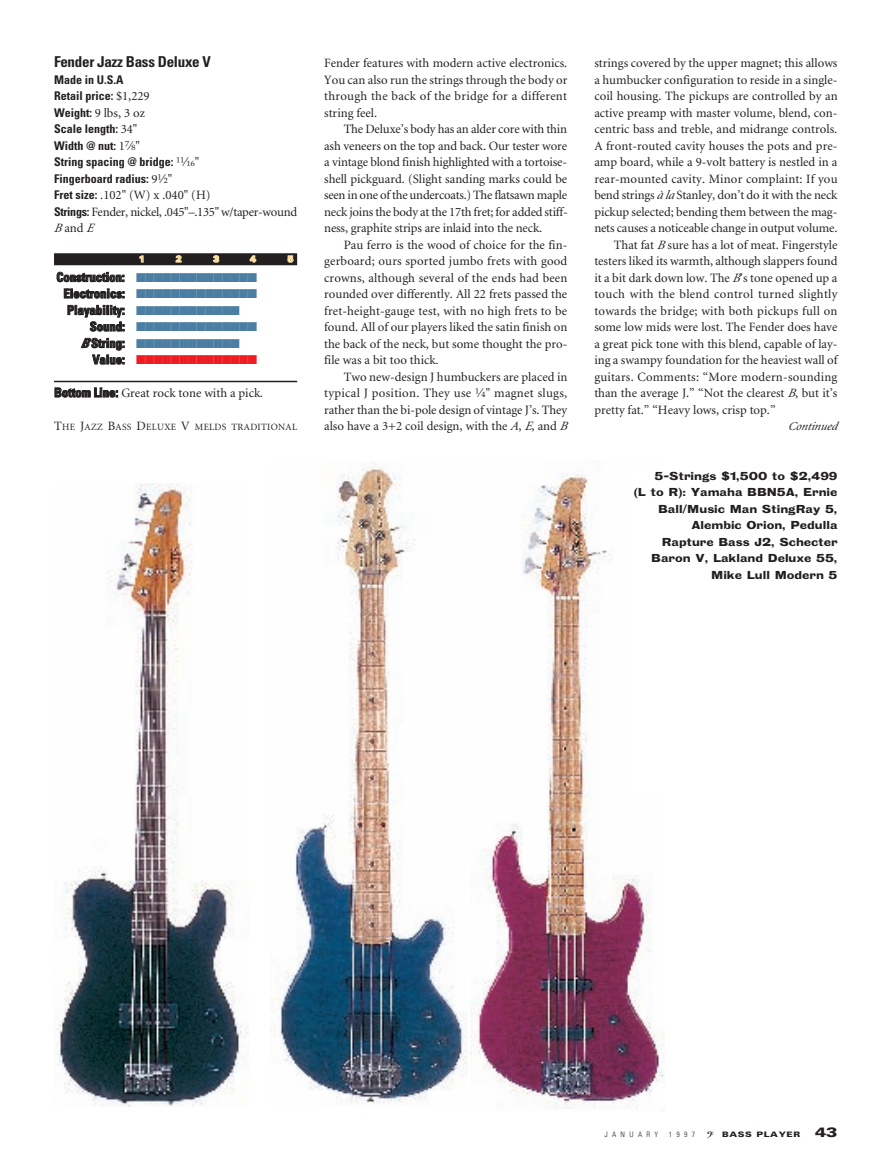
<style>
.page{position:relative;width:878px;height:1161px;background:#fff}
.page>*{position:absolute;margin:0;border:0;box-sizing:border-box;transform-origin:0 0}
.t1{font:700 condensed 15px "Univers";letter-spacing:-.02em;color:#231f20}
.t2{font:12.75px/16.5px "Minion";color:#231f20;text-align:justify}
.t3{font:700 condensed 12.75px/16.5px "Univers";color:#231f20;text-align:center}
.t4{font:12.75px/16.5px "Minion";letter-spacing:-.025em;color:#231f20}
.t5{font:12.75px "Minion";letter-spacing:.025em;color:#231f20}
.t6{font:12.75px "Minion";letter-spacing:.02em;color:#231f20}
.t7{font:700 condensed 12px/16.5px "Univers";color:#231f20}
.t8{font:italic 12px "Minion";color:#231f20}
.t9{font:10.5px/16.5px "Bureau Grotesque Seven Nine";color:#231f20;text-align:right}
.t10{font:9.6px "Minion";letter-spacing:.03em;color:#231f20}
.t11{font:900 9px "Univers";color:#ffe2a5}
.t12{font:900 7.5px "Univers";letter-spacing:.065em;color:#231f20;scale:1.25 1}
.t13{font:300 condensed 7.5px "Univers";letter-spacing:.575em;color:#231f20}
.s1{font-family:"Minion";font-weight:400;font-stretch:normal;font-size:12.75px}
.s2{font-family:"Univers";font-weight:700;font-stretch:condensed;font-size:12px}
.s3{font-family:"Fractions Plain";font-weight:400;font-stretch:normal;font-size:12.75px}
.s4{font-style:italic}
.s5{color:#4b7ea2}
.s6{color:#ee1d23}
.s7{font-family:"Univers";font-weight:700;font-stretch:condensed}
.s8{font-family:"Univers";font-stretch:condensed}
.s9{font-size:12.75px}
.s10{font-family:"Fractions Plain"}
.s11{font-size:13.5px}
</style>
<div class="page">
<img style="left:270px;top:462px;width:198px;height:642px">
<img style="left:471px;top:473px;width:193px;height:636px">
<img style="left:54px;top:483px;width:194px;height:624px">
<div style="left:54px;top:253px;width:243px;height:12px;background:#231f20"></div>
<hr style="left:54px;top:381px;width:243px;height:1px;background:#231f20">
<div style="left:627px;top:466px;width:210px;height:330px;background:#fff"></div>
<p class="t1" style="left:54px;top:56px;width:158px">Fender Jazz Bass Deluxe V</p>
<p class="t7" style="left:54px;top:72px;width:97px">Made in U.S.A<br>Retail price: <span class="s1">$1,229</span></p>
<p class="t2" style="left:54px;top:105px;width:92px"><span class="s2">Weight:</span> 9 lbs, 3 oz</p>
<p class="t7" style="left:54px;top:122px;width:147px">Scale length: <span class="s1">34"<br></span>Width @ nut: <span class="s1">1</span><span class="s3">u</span><span class="s1">"<br></span>String spacing @ bridge: <span class="s3">h</span><span class="s1">"<br></span>Fingerboard radius: <span class="s1">9</span><span class="s3">w</span><span class="s1">"</span></p>
<p class="t4" style="left:54px;top:188px;width:244px"><span class="s2">Fret size:</span> .102" (W) x .040" (H)<br><span class="s2">Strings:</span> Fender, nickel, .045"–.135" w/taper-wound<br><span class="s4">B</span> and <span class="s4">E</span></p>
<p class="t11" style="left:139px;top:256px;width:8px">1</p>
<p class="t11" style="left:176px;top:256px;width:8px">2</p>
<p class="t11" style="left:213px;top:256px;width:8px">3</p>
<p class="t11" style="left:250px;top:256px;width:8px">4</p>
<p class="t11" style="left:287px;top:256px;width:8px">5</p>
<p class="t3" style="left:56px;top:270px;width:202px">Construction: <span class="s5">■■■■■■■■■■■■■■<br></span>Electronics: <span class="s5">■■■■■■■■■■■■■■<br></span>Playability: <span class="s5">■■■■■■■■■■■■</span></p>
<p class="t3" style="left:81px;top:319px;width:178px;text-align:left;text-indent:9px">Sound: <span class="s5">■■■■■■■■■■■■■■<br></span><span class="s4">B</span> String: <span class="s5">■■■■■■■■■■■■</span></p>
<p class="t3" style="left:92px;top:352px;width:166px">Value: <span class="s6">■■■■■■■■■■■■■■</span></p>
<p class="t2" style="left:54px;top:386px;width:210px"><span class="s7">Bottom Line:</span> Great rock tone with a pick<span class="s8">.</span></p>
<p class="t10" style="left:54px;top:423px;width:245px"><span class="s9">T</span>HE <span class="s9">J</span>AZZ <span class="s9">B</span>ASS <span class="s9">D</span>ELUXE <span class="s9">V</span> MELDS TRADITIONAL</p>
<p class="t2" style="left:324px;top:56px;width:245px">Fender features with modern active electronics.<br>You can also run the strings through the body or through the back of the bridge for a different string feel.</p>
<p class="t2" style="left:324px;top:122px;width:245px;text-indent:19px">The Deluxe’s body has an alder core with thin ash veneers on the top and back. Our tester wore a vintage blond finish highlighted with a tortoise&shy;shell pickguard. (Slight sanding marks could be seen in one of the undercoats.) The flatsawn maple neck joins the body at the 17th fret; for added stiff&shy;ness, graphite strips are inlaid into the neck.</p>
<p class="t2" style="left:324px;top:237px;width:245px;text-indent:19px">Pau ferro is the wood of choice for the fin&shy;gerboard; ours sported jumbo frets with good crowns, although several of the ends had been rounded over differently. All 22 frets passed the fret-height-gauge test, with no high frets to be found. All of our players liked the satin finish on the back of the neck, but some thought the pro&shy;file was a bit too thick.</p>
<p class="t2" style="left:324px;top:369px;width:247px;text-align:left;text-indent:19px">Two new-design J humbuckers are placed in typical J position. They use <span class="s10">q</span>" magnet slugs, rather than the bi-pole design of vintage J’s. They also have a 3+2 coil design, with the <span class="s4">A</span>, <span class="s4">E</span>, and <span class="s4">B</span></p>
<p class="t2" style="left:594px;top:56px;width:245px">strings covered by the upper magnet; this allows</p>
<p class="t2" style="left:594px;top:72px;width:245px">a humbucker configuration to reside in a single-</p>
<p class="t2" style="left:594px;top:89px;width:245px">coil housing. The pickups are controlled by an</p>
<p class="t2" style="left:594px;top:105px;width:245px">active preamp with master volume, blend, con-</p>
<p class="t2" style="left:594px;top:122px;width:244px">centric bass and treble, and midrange controls.</p>
<p class="t2" style="left:594px;top:138px;width:245px">A front-routed cavity houses the pots and pre-</p>
<p class="t2" style="left:594px;top:155px;width:245px">amp board, while a 9-volt battery is nestled in a</p>
<p class="t2" style="left:594px;top:171px;width:245px">rear-mounted cavity. Minor complaint: If you</p>
<p class="t2" style="left:594px;top:188px;width:244px">bend strings <span class="s4">à la</span>Stanley, don’t do it with the neck</p>
<p class="t2" style="left:594px;top:204px;width:244px">pickup selected; bending them between the mag-</p>
<p class="t2" style="left:594px;top:221px;width:244px">nets causes a noticeable change in output volume.</p>
<p class="t2" style="left:613px;top:237px;width:225px">That fat <span class="s4">B</span>sure has a lot of meat. Fingerstyle</p>
<p class="t2" style="left:594px;top:254px;width:245px">testers liked its warmth, although slappers found</p>
<p class="t2" style="left:594px;top:270px;width:245px">it a bit dark down low. The <span class="s4">B</span>’s tone opened up a</p>
<p class="t5" style="left:594px;top:289px;width:245px">touch with the blend control turned slightly</p>
<p class="t6" style="left:594px;top:306px;width:245px">towards the bridge; with both pickups full on</p>
<p class="t2" style="left:594px;top:320px;width:245px">some low mids were lost. The Fender does have</p>
<p class="t2" style="left:594px;top:336px;width:245px">a great pick tone with this blend, capable of lay-</p>
<p class="t2" style="left:594px;top:353px;width:245px">ing a swampy foundation for the heaviest wall of</p>
<p class="t2" style="left:594px;top:369px;width:244px">guitars. Comments: “More modern-sounding</p>
<p class="t2" style="left:594px;top:386px;width:245px">than the average J.” “Not the clearest <span class="s4">B</span>, but it’s</p>
<p class="t2" style="left:594px;top:402px;width:183px">pretty fat.” “Heavy lows, crisp top.”</p>
<p class="t8" style="left:788px;top:422px;width:51px">Continued</p>
<p class="t9" style="left:634px;top:468px;width:205px">5-Strings $1,500 to $2,499<br>(L to R): Yamaha BBN5A, Ernie<br>Ball/Music Man StingRay 5,<br>Alembic Orion, Pedulla<br>Rapture Bass J2, Schecter<br>Baron V, Lakland Deluxe 55,<br>Mike Lull Modern 5</p>
<p class="t13" style="left:604px;top:1131px;width:55px">JANUARY</p>
<p class="t13" style="left:668px;top:1131px;width:28px">1997</p>
<p class="t12" style="left:722px;top:1131px;width:94px">BASS PLAYER <span class="s11">43</span></p>
</div>
